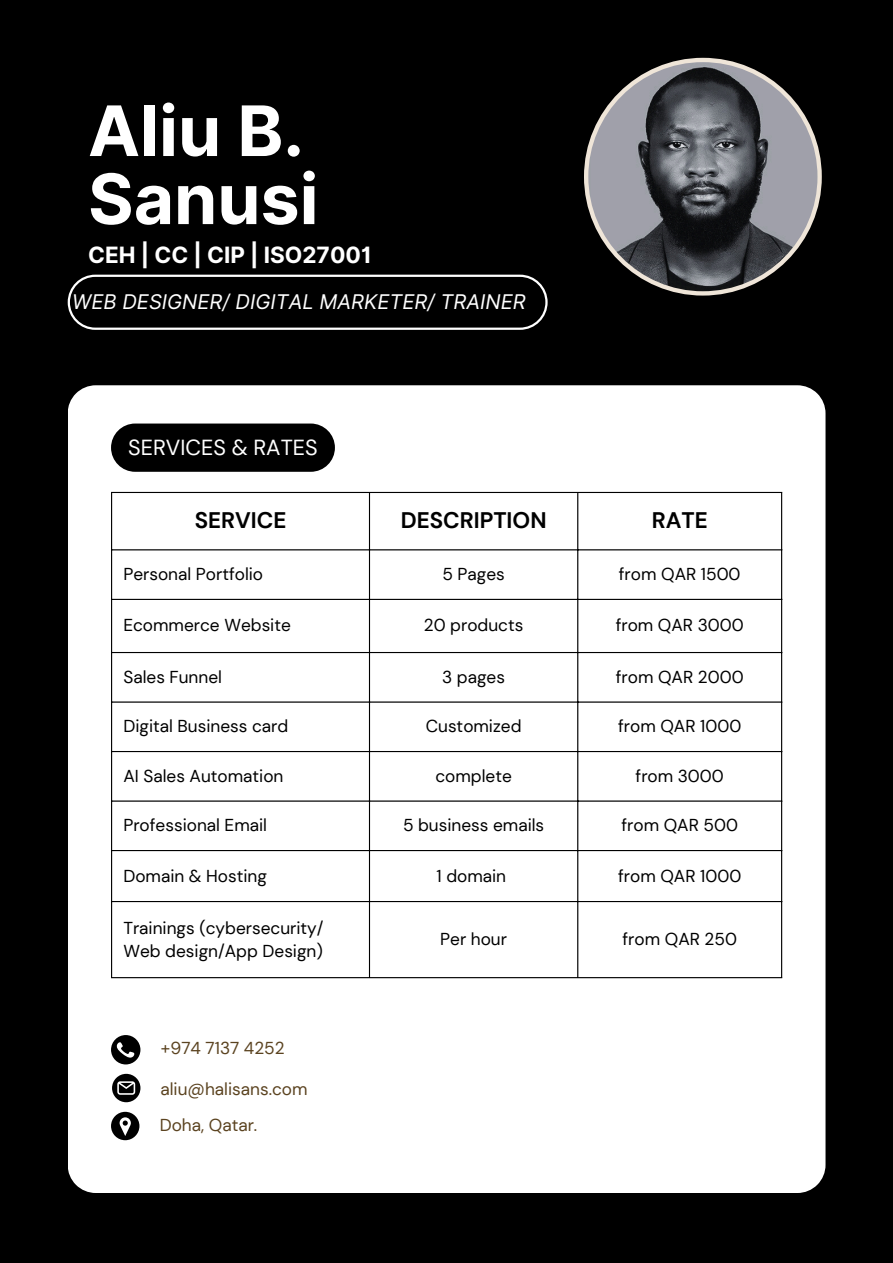
<style>
.page{position:relative;width:893px;height:1263px;background:#000}
.page>*{position:absolute;margin:0;border:0;box-sizing:border-box;transform-origin:0 0}
.t1{font:700 69.6px/68.1px "Inter";color:#fff}
.t2{font:700 22.5px "DM Sans";color:#000}
.t3{font:700 22.5px "Inter";color:#fff}
.t4{font:21.75px "DM Sans";color:#fff}
.t5{font:italic 20.25px "Inter";color:#fff}
.t6{font:17.25px/23.6px "DM Sans";color:#000}
.t7{font:17.25px "DM Sans";color:#5b4320}
</style>
<div class="page">
<div style="left:68px;top:385px;width:757px;height:808px;background:#fff"></div>
<svg style="left:584px;top:58px;width:238px;height:238px"></svg>
<svg style="left:68px;top:275px;width:479px;height:55px"></svg>
<hr style="left:111px;top:493px;width:1px;height:484px;background:#000">
<hr style="left:369px;top:493px;width:1px;height:484px;background:#000">
<hr style="left:577px;top:493px;width:1px;height:484px;background:#000">
<hr style="left:781px;top:493px;width:1px;height:484px;background:#000">
<hr style="left:111px;top:492px;width:671px;height:1px;background:#000">
<hr style="left:111px;top:549px;width:671px;height:1px;background:#000">
<hr style="left:111px;top:599px;width:671px;height:1px;background:#000">
<hr style="left:111px;top:652px;width:671px;height:1px;background:#000">
<hr style="left:111px;top:701px;width:671px;height:2px;background:#000">
<hr style="left:111px;top:751px;width:671px;height:1px;background:#000">
<hr style="left:111px;top:800px;width:671px;height:2px;background:#000">
<hr style="left:111px;top:850px;width:671px;height:1px;background:#000">
<hr style="left:111px;top:901px;width:671px;height:1px;background:#000">
<hr style="left:111px;top:977px;width:671px;height:1px;background:#000">
<div style="left:111px;top:423px;width:224px;height:49px;background:#000;border-radius:24px"></div>
<svg style="left:111px;top:1112px;width:28px;height:28px"></svg>
<svg style="left:111px;top:1035px;width:29px;height:29px"></svg>
<svg style="left:112px;top:1074px;width:28px;height:28px"></svg>
<p class="t1" style="left:88px;top:97px;width:232px">Aliu B.<br>Sanusi</p>
<p class="t3" style="left:88px;top:241px;width:285px">CEH | CC | CIP | ISO27001</p>
<h2 class="t5" style="left:72px;top:289px;width:455px">WEB DESIGNER/ DIGITAL MARKETER/ TRAINER</h2>
<p class="t4" style="left:128px;top:433px;width:191px">SERVICES &amp; RATES</p>
<h4 class="t2" style="left:195px;top:506px;width:93px">SERVICE</h4>
<p class="t2" style="left:401px;top:506px;width:147px">DESCRIPTION</p>
<h3 class="t2" style="left:651px;top:506px;width:58px">RATE</h3>
<p class="t6" style="left:123px;top:562px;width:141px">Personal Portfolio</p>
<p class="t6" style="left:442px;top:562px;width:64px">5 Pages</p>
<p class="t6" style="left:619px;top:562px;width:123px">from QAR 1500</p>
<p class="t6" style="left:123px;top:614px;width:169px">Ecommerce Website</p>
<p class="t6" style="left:424px;top:614px;width:101px">20 products</p>
<p class="t6" style="left:615px;top:614px;width:130px">from QAR 3000</p>
<p class="t6" style="left:123px;top:665px;width:100px">Sales Funnel</p>
<p class="t6" style="left:442px;top:665px;width:64px">3 pages</p>
<p class="t6" style="left:616px;top:665px;width:129px">from QAR 2000</p>
<p class="t6" style="left:123px;top:715px;width:166px">Digital Business card</p>
<p class="t6" style="left:426px;top:715px;width:97px">Customized</p>
<p class="t6" style="left:618px;top:715px;width:125px">from QAR 1000</p>
<p class="t6" style="left:123px;top:764px;width:161px">AI Sales Automation</p>
<p class="t6" style="left:435px;top:764px;width:78px">complete</p>
<p class="t6" style="left:635px;top:764px;width:90px">from 3000</p>
<p class="t6" style="left:123px;top:814px;width:145px">Professional Email</p>
<p class="t6" style="left:403px;top:814px;width:143px">5 business emails</p>
<p class="t6" style="left:621px;top:814px;width:118px">from QAR 500</p>
<p class="t6" style="left:123px;top:864px;width:145px">Domain &amp; Hosting</p>
<p class="t6" style="left:436px;top:864px;width:71px">1 domain</p>
<p class="t6" style="left:618px;top:864px;width:125px">from QAR 1000</p>
<p class="t6" style="left:123px;top:916px;width:202px">Trainings (cybersecurity/<br>Web design/App Design)</p>
<p class="t6" style="left:440px;top:928px;width:68px">Per hour</p>
<p class="t6" style="left:622px;top:928px;width:116px">from QAR 250</p>
<p class="t7" style="left:160px;top:1037px;width:126px">+974 7137 4252</p>
<p class="t7" style="left:160px;top:1078px;width:149px">aliu@halisans.com</p>
<p class="t7" style="left:160px;top:1113px;width:99px">Doha, Qatar.</p>
</div>
